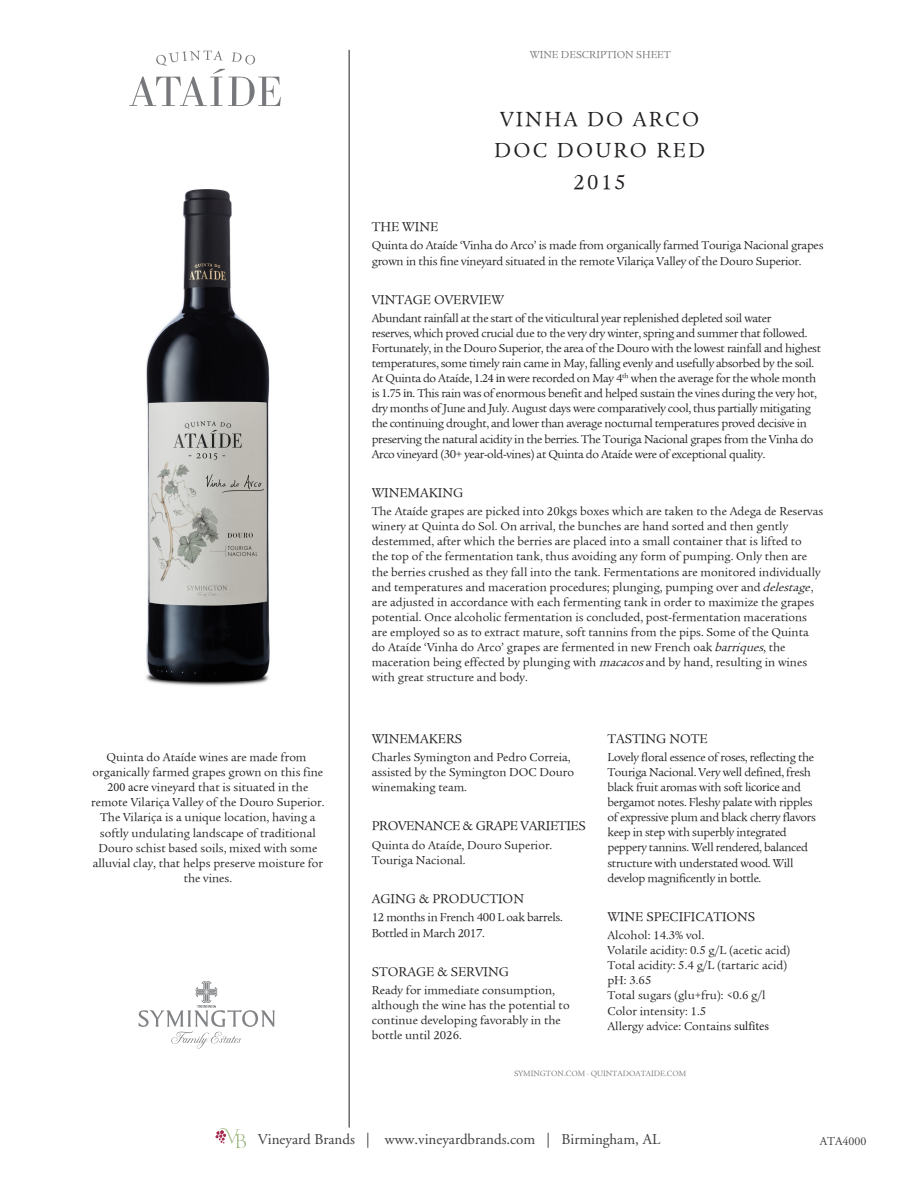
<style>
.page{position:relative;width:918px;height:1188px;background:#fff}
.page>*{position:absolute;margin:0;border:0;box-sizing:border-box;transform-origin:0 0}
.t1{font:22.05px/31.7px "Legacy Serif LT Book";letter-spacing:.1em;color:#231f20;text-align:center}
.t2{font:15px "Adobe Garamond";color:#3e3e3f}
.t3{font:13.8px "Legacy Serif LT Book";color:#231f20}
.t4{font:13.8px "Legacy Serif LT Book";letter-spacing:-.02em;color:#231f20}
.t5{font:12.3px/15.1px "Legacy Serif LT Book";color:#231f20}
.t6{font:12.3px/15.1px "Legacy Serif LT Book";letter-spacing:-.03em;color:#231f20}
.t7{font:12.3px/15.1px "Legacy Serif LT Book";letter-spacing:-.025em;color:#231f20}
.t8{font:12.3px/15.1px "Legacy Serif LT Book";letter-spacing:-.02em;color:#231f20}
.t9{font:12px "Adobe Garamond";color:#3e3e3f}
.t10{font:10.95px "Legacy Serif LT Book";color:#76787b}
.t11{font:8.25px "Legacy Serif LT Book";color:#76787b}
.s1{font-family:"Minion Pro"}
.s2{font-style:italic}
</style>
<div class="page">
<img style="left:215px;top:1128px;width:31px;height:20px">
<hr style="left:349px;top:50px;width:1px;height:1078px;background:#231f20">
<svg style="left:139px;top:981px;width:136px;height:68px"></svg>
<svg style="left:129px;top:50px;width:152px;height:56px"></svg>
<img style="left:145px;top:189px;width:125px;height:497px">
<p class="t10" style="left:530px;top:48px;width:142px">WINE DESCRIPTION SHEET</p>
<p class="t1" style="left:494px;top:103px;width:213px">VINHA DO ARCO<br>DOC DOURO RED<br>2015</p>
<p class="t5" style="left:91px;top:750px;width:235px;text-align:center">Quinta do Ataíde wines are made from organically farmed grapes grown on this fine <span class="s1">200 acre</span> vineyard that is situated in the remote Vilariça Valley of the Douro Superior.<br>The Vilariça is a unique location, having a softly undulating landscape of traditional Douro schist based soils, mixed with some alluvial clay, that helps preserve moisture for the vines.</p>
<p class="t3" style="left:372px;top:219px;width:68px">THE WINE</p>
<p class="t8" style="left:372px;top:238px;width:453px">Quinta do Ataíde ‘Vinha do Arco’ is made from organically farmed Touriga Nacional grapes grown in this fine vineyard situated in the remote Vilariça Valley of the Douro Superior.</p>
<p class="t3" style="left:372px;top:292px;width:134px">VINTAGE OVERVIEW</p>
<p class="t6" style="left:372px;top:310px;width:451px">Abundant rainfall at the start of the viticultural year replenished depleted soil water<br>reserves, which proved crucial due to the very dry winter, spring and summer that followed.<br>Fortunately, in the Douro Superior, the area of the Douro with the lowest rainfall and highest temperatures, some timely rain came in May, falling evenly and usefully absorbed by the soil.<br>At Quinta do Ataíde, <span class="s1">1.24 in</span> were recorded on May 4<sup>th</sup> when the average for the whole month is <span class="s1">1.75 in</span>. This rain was of enormous benefit and helped sustain the vines during the very hot, dry months of June and July. August days were comparatively cool, thus partially mitigating the continuing drought, and lower than average nocturnal temperatures proved decisive in preserving the natural acidity in the berries. The Touriga Nacional grapes from the Vinha do Arco vineyard (30+ year-old-vines) at Quinta do Ataíde were of exceptional quality.</p>
<p class="t3" style="left:372px;top:485px;width:93px">WINEMAKING</p>
<p class="t5" style="left:372px;top:504px;width:453px">The Ataíde grapes are picked into 20kgs boxes which are taken to the Adega de Reservas winery at Quinta do Sol. On arrival, the bunches are hand sorted and then gently destemmed, after which the berries are placed into a small container that is lifted to<br>the top of the fermentation tank, thus avoiding any form of pumping. Only then are the berries crushed as they fall into the tank. Fermentations are monitored individually and temperatures and maceration procedures; plunging, pumping over and <span class="s2">delestage</span>, are adjusted in accordance with each fermenting tank in order to maximize the grapes potential. Once alcoholic fermentation is concluded, post-fermentation macerations are employed so as to extract mature, soft tannins from the pips. Some of the Quinta do Ataíde ‘Vinha do Arco’ grapes are fermented in new French oak <span class="s2">barriques</span>, the maceration being effected by plunging with <span class="s2">macacos</span>and by hand, resulting in wines with great structure and body.</p>
<p class="t3" style="left:372px;top:730px;width:92px">WINEMAKERS</p>
<p class="t5" style="left:372px;top:750px;width:204px">Charles Symington and Pedro Correia, assisted by the Symington DOC Douro winemaking team.</p>
<p class="t4" style="left:372px;top:818px;width:216px">PROVENANCE &amp; GRAPE VARIETIES</p>
<p class="t5" style="left:372px;top:837px;width:182px">Quinta do Ataíde, Douro Superior.<br>Touriga Nacional.</p>
<p class="t3" style="left:372px;top:891px;width:154px">AGING &amp; PRODUCTION</p>
<p class="t7" style="left:372px;top:910px;width:193px">12 months in French 400 L oak barrels.<br>Bottled in March 2017.</p>
<p class="t3" style="left:372px;top:963px;width:139px">STORAGE &amp; SERVING</p>
<p class="t5" style="left:372px;top:983px;width:199px">Ready for immediate consumption, although the wine has the potential to continue developing favorably in the bottle until 2026.</p>
<p class="t3" style="left:607px;top:730px;width:102px">TASTING NOTE</p>
<p class="t7" style="left:607px;top:749px;width:210px">Lovely floral essence of roses, reflecting the Touriga Nacional. Very well defined, fresh black fruit aromas with soft li<span class="s1">corice</span> and bergamot notes. Fleshy palate with ripples of expressive plum and black cherry flavors keep in step with superbly integrated peppery tannins. Well rendered, balanced structure with understated wood. Will develop magnificently in bottle.</p>
<p class="t3" style="left:607px;top:909px;width:149px">WINE SPECIFICATIONS</p>
<p class="t5" style="left:607px;top:928px;width:185px">Alcohol: 14.3% vol.<br>Volatile acidity: 0.5 g/L (acetic acid)<br>Total acidity: 5.4 g/L (tartaric acid) pH: 3.65<br>Total sugars (glu+fru): &lt;0.6 g/l<br>Color intensity: 1.5<br>Allergy advice: Contains <span class="s1">sulfites</span></p>
<p class="t11" style="left:514px;top:1068px;width:174px">SYMINGTON.COM · QUINTADOATAIDE.COM</p>
<p class="t2" style="left:258px;top:1131px;width:404px">Vineyard Brands | www.vineyardbrands.com | Birmingham, AL</p>
<p class="t9" style="left:820px;top:1135px;width:48px">ATA4000</p>
</div>
